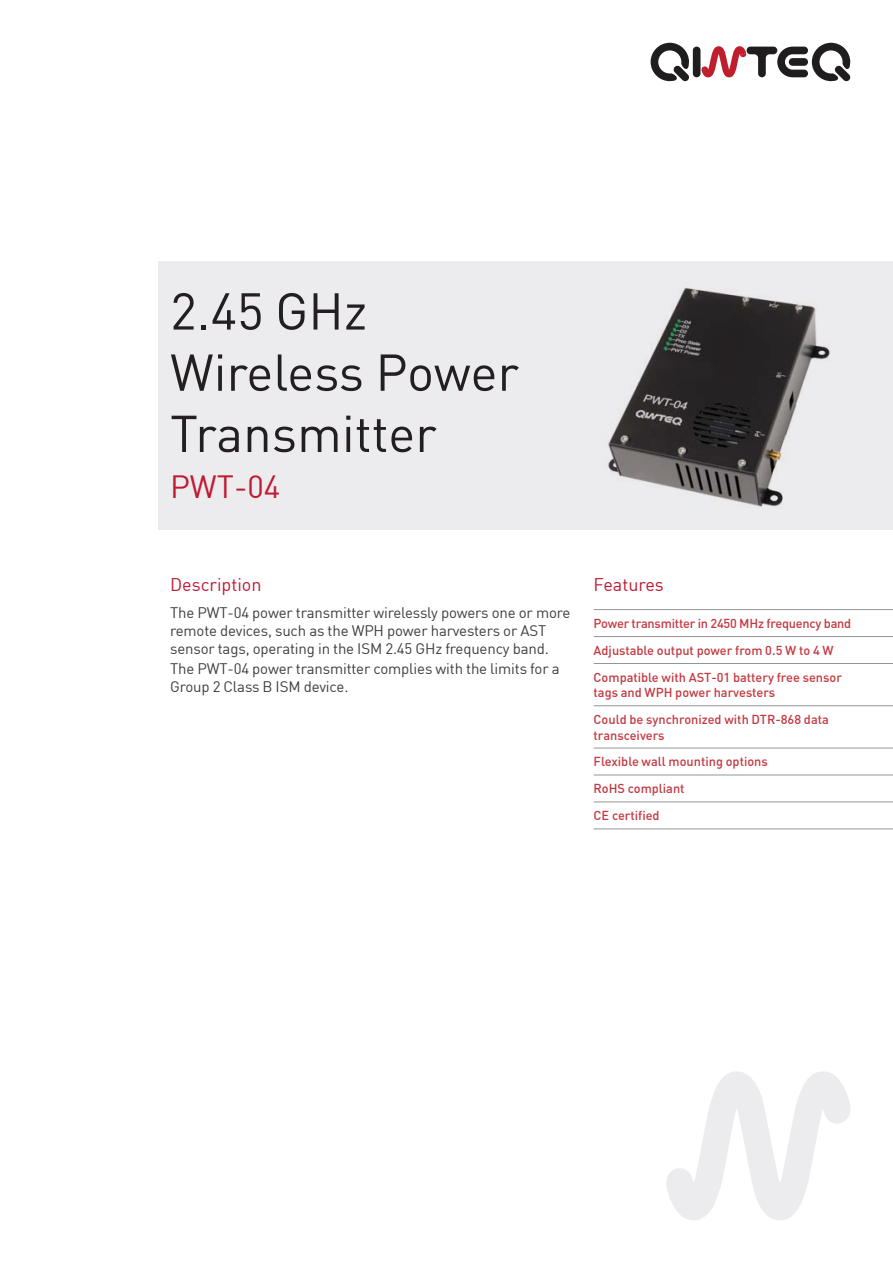
<style>
.page{position:relative;width:893px;height:1263px;background:#fff}
.page>*{position:absolute;margin:0;border:0;box-sizing:border-box;transform-origin:0 0}
.titre_0{font:51px/61.2px "DIN";color:#231f20}
.titre_1{font:31.5px "DIN";color:#c01934}
.titre_2{font:18px "DIN";color:#c01934}
.texte_courant{font:15px/18px "DIN";letter-spacing:-.01em;color:#3e3e3f}
.features{font:500 12.75px/15.3px "DIN";color:#c43840}
</style>
<div class="page">
<svg style="left:651px;top:43px;width:199px;height:38px"></svg>
<div style="left:159px;top:262px;width:734px;height:268px;background:#ececee"></div>
<img style="left:608px;top:287px;width:222px;height:220px">
<svg style="left:666px;top:1071px;width:184px;height:149px"></svg>
<hr style="left:594px;top:609px;width:299px;height:1px;background:#939598">
<hr style="left:594px;top:636px;width:299px;height:1px;background:#939598">
<hr style="left:594px;top:663px;width:299px;height:1px;background:#939598">
<hr style="left:594px;top:705px;width:299px;height:1px;background:#939598">
<hr style="left:594px;top:748px;width:299px;height:1px;background:#939598">
<hr style="left:594px;top:775px;width:299px;height:1px;background:#939598">
<hr style="left:594px;top:801px;width:299px;height:1px;background:#939598">
<hr style="left:594px;top:828px;width:299px;height:1px;background:#939598">
<p class="titre_0" style="left:170px;top:280px;width:350px">2.45 GHz<br>Wireless Power<br>Transmitter</p>
<p class="titre_1" style="left:170px;top:467px;width:112px">PWT-04</p>
<p class="titre_2" style="left:170px;top:574px;width:93px">Description</p>
<p class="texte_courant" style="left:170px;top:603px;width:402px">The PWT-04 power transmitter wirelessly powers one or more remote devices, such as the WPH power harvesters or AST sensor tags, operating in the ISM 2.45 GHz frequency band.</p>
<p class="texte_courant" style="left:170px;top:659px;width:391px">The PWT-04 power transmitter complies with the limits for a<br>Group 2 Class B ISM device.</p>
<p class="titre_2" style="left:594px;top:574px;width:72px">Features</p>
<p class="features" style="left:594px;top:615px;width:259px">Power transmitter in 2450 MHz frequency band</p>
<p class="features" style="left:594px;top:642px;width:242px">Adjustable output power from 0.5 W to 4 W</p>
<p class="features" style="left:594px;top:669px;width:250px">Compatible with AST-01 battery free sensor tags and WPH power harvesters</p>
<p class="features" style="left:594px;top:711px;width:237px">Could be synchronized with DTR-868 data transceivers</p>
<p class="features" style="left:594px;top:754px;width:176px">Flexible wall mounting options</p>
<p class="features" style="left:594px;top:781px;width:93px">RoHS compliant</p>
<p class="features" style="left:594px;top:808px;width:68px">CE certified</p>
</div>
